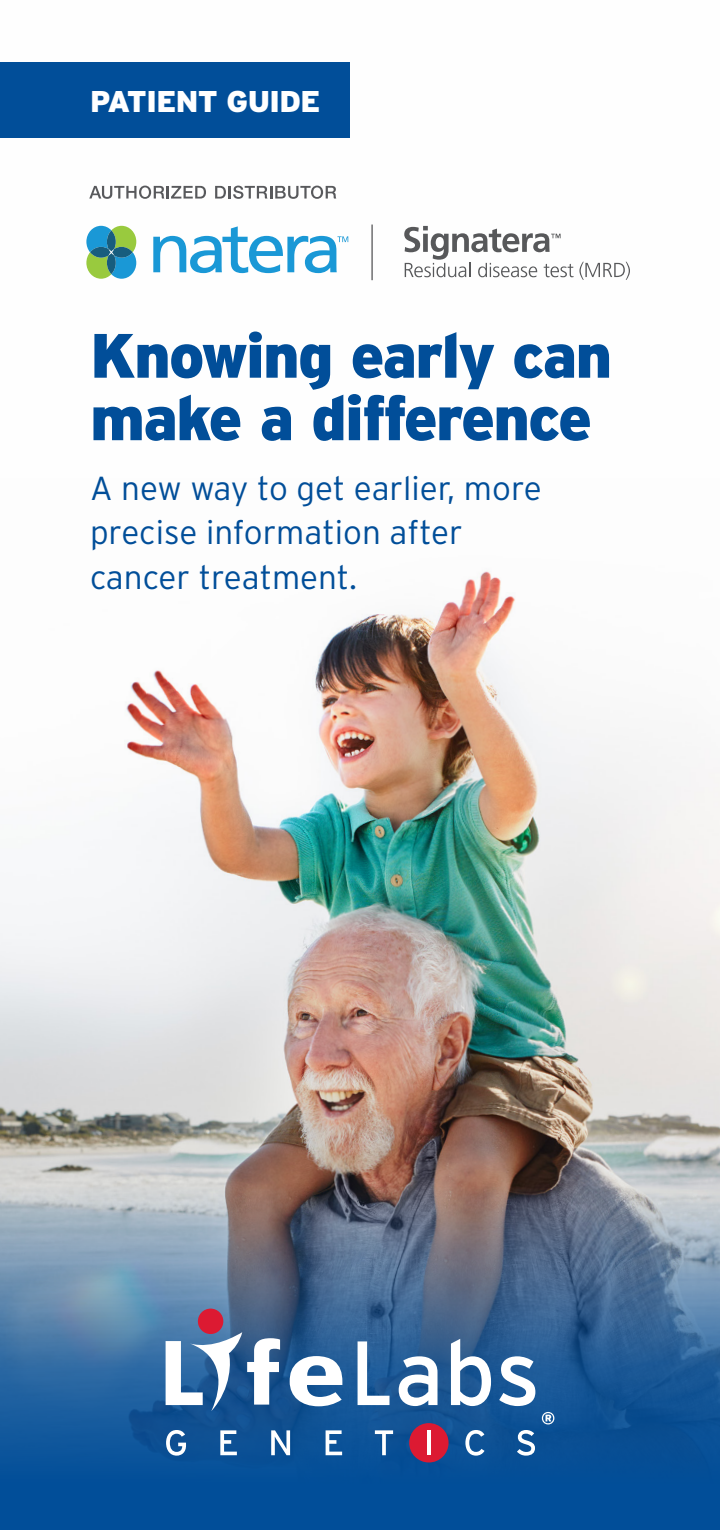
<style>
.page{position:relative;width:720px;height:1530px;background:#fff}
.page>*{position:absolute;margin:0;border:0;box-sizing:border-box;transform-origin:0 0}
.t1{font:900 62.5px/62.5px "Interstate";letter-spacing:-.03em;color:#014e99}
.t2{font:300 33.25px/44.5px "Interstate";color:#014e99}
.t3{font:900 30px "Interstate";letter-spacing:-.02em;color:#fff}
</style>
<div class="page">
<img style="left:0;top:185px;width:720px;height:1001px">
<svg style="left:0;top:1186px;width:720px;height:344px"></svg>
<div style="left:0;top:62px;width:350px;height:76px;background:#014e99"></div>
<svg style="left:86px;top:226px;width:50px;height:53px"></svg>
<svg style="left:153px;top:226px;width:195px;height:47px"></svg>
<hr style="left:371px;top:225px;width:2px;height:55px;background:#57585a">
<svg style="left:89px;top:186px;width:117px;height:13px"></svg>
<svg style="left:215px;top:186px;width:121px;height:13px"></svg>
<svg style="left:404px;top:226px;width:226px;height:54px"></svg>
<div style="left:409px;top:1423px;width:40px;height:39px;background:#dc1a32;border-radius:50%"></div>
<svg style="left:290px;top:1356px;width:52px;height:50px"></svg>
<svg style="left:166px;top:1332px;width:114px;height:79px"></svg>
<div style="left:198px;top:1309px;width:25px;height:25px;background:#dc1a32;border-radius:50%"></div>
<svg style="left:358px;top:1341px;width:32px;height:64px"></svg>
<svg style="left:399px;top:1356px;width:39px;height:50px"></svg>
<svg style="left:451px;top:1339px;width:40px;height:67px"></svg>
<svg style="left:499px;top:1356px;width:36px;height:50px"></svg>
<svg style="left:166px;top:1430px;width:20px;height:26px"></svg>
<svg style="left:220px;top:1430px;width:17px;height:25px"></svg>
<svg style="left:271px;top:1430px;width:19px;height:25px"></svg>
<svg style="left:326px;top:1430px;width:16px;height:25px"></svg>
<svg style="left:375px;top:1430px;width:18px;height:25px"></svg>
<hr style="left:427px;top:1430px;width:4px;height:25px;background:#fff">
<svg style="left:465px;top:1430px;width:20px;height:26px"></svg>
<svg style="left:517px;top:1430px;width:18px;height:26px"></svg>
<svg style="left:542px;top:1412px;width:12px;height:12px"></svg>
<p class="t3" style="left:90px;top:85px;width:232px">PATIENT GUIDE</p>
<p class="t1" style="left:90px;top:324px;width:524px">Knowing early can make a difference</p>
<p class="t2" style="left:90px;top:466px;width:453px">A new way to get earlier, more precise information after cancer treatment.</p>
</div>
